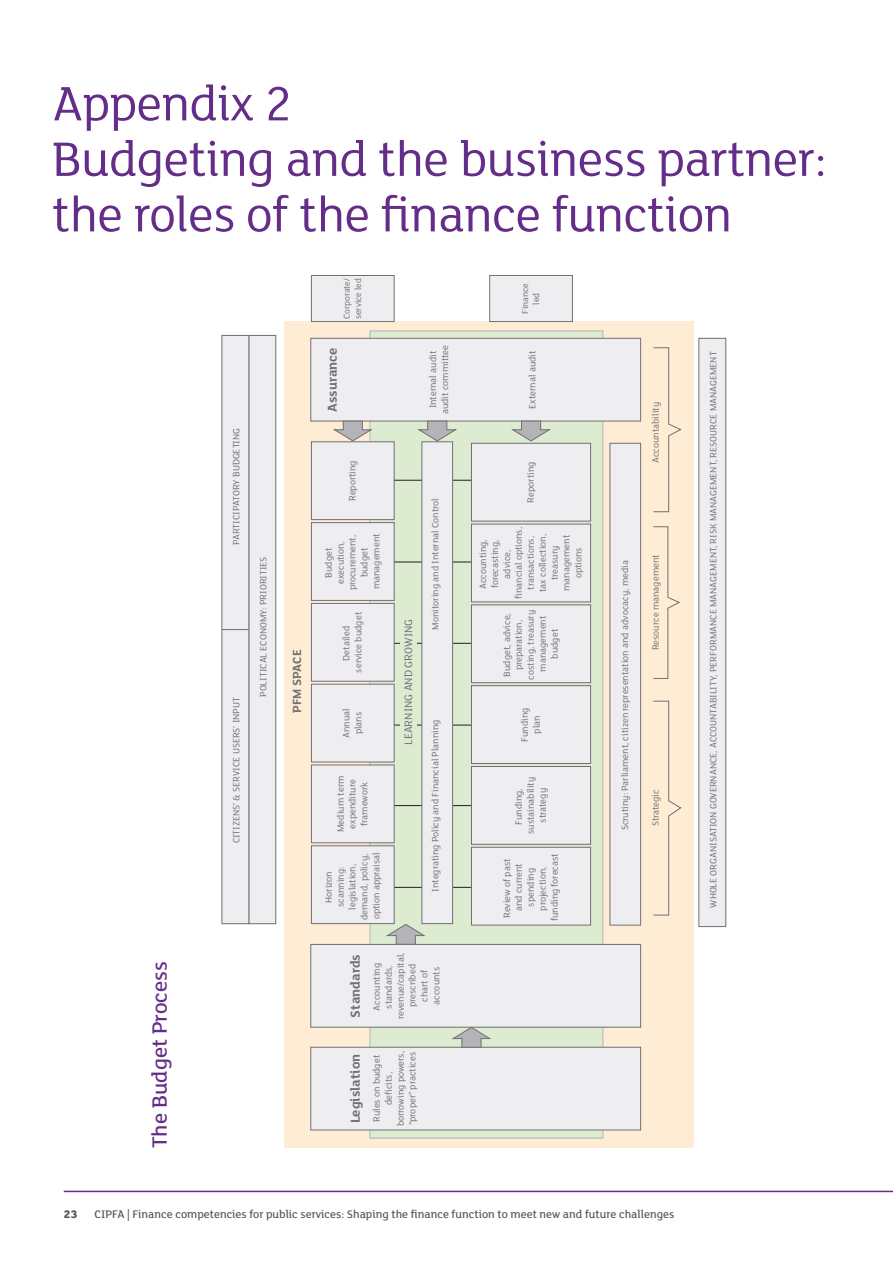
<style>
.page{position:relative;width:893px;height:1263px;background:#fff}
.page>*{position:absolute;margin:0;border:0;box-sizing:border-box;transform-origin:0 0}
.HEADING{font:52.5px/55.5px "FS Lola";letter-spacing:-.01em;color:#642d89}
.SUBHEAD_15_13_MED{font:500 22.5px "FS Lola";color:#642d89}
.t1{font:700 13.95px "FS Lola";color:#717074}
.t2{font:700 12.9px "FS Lola";color:#717074}
.t3{font:500 12px "FS Lola";color:#57585a}
.t4{font:800 12px "FS Lola";color:#57585a}
.t5{font:11.7px "FS Lola";color:#717074}
.t6{font:9.9px/11.9px "FS Lola";color:#717074;text-align:center}
.t7{font:9.3px/11.2px "FS Lola";color:#717074}
</style>
<div class="page">
<hr style="left:64px;top:1191px;width:829px;height:1px;background:#642d89">
<div style="left:285px;top:322px;width:409px;height:826px;background:#feedd4"></div>
<div style="left:370px;top:331px;width:233px;height:807px;background:#ddebd1"></div>
<div style="left:610px;top:443px;width:31px;height:482px;background:#eeeef0"></div>
<div style="left:610px;top:443px;width:31px;height:482px;border:1px solid #717074"></div>
<div style="left:311px;top:944px;width:330px;height:83px;background:#eeeef0"></div>
<div style="left:310px;top:944px;width:331px;height:83px;border:1px solid #717074"></div>
<div style="left:311px;top:1047px;width:330px;height:83px;background:#eeeef0"></div>
<div style="left:310px;top:1047px;width:331px;height:83px;border:1px solid #717074"></div>
<div style="left:311px;top:338px;width:330px;height:83px;background:#eeeef0"></div>
<div style="left:310px;top:338px;width:331px;height:83px;border:1px solid #717074"></div>
<div style="left:311px;top:275px;width:83px;height:47px;background:#eeeef0"></div>
<div style="left:311px;top:275px;width:83px;height:47px;border:1px solid #717074"></div>
<svg style="left:385px;top:923px;width:40px;height:22px"></svg>
<svg style="left:451px;top:1026px;width:39px;height:22px"></svg>
<svg style="left:334px;top:420px;width:39px;height:21px"></svg>
<svg style="left:418px;top:420px;width:40px;height:22px"></svg>
<svg style="left:512px;top:420px;width:39px;height:22px"></svg>
<svg style="left:653px;top:700px;width:29px;height:216px"></svg>
<svg style="left:653px;top:526px;width:27px;height:153px"></svg>
<svg style="left:653px;top:347px;width:29px;height:165px"></svg>
<div style="left:490px;top:275px;width:82px;height:47px;background:#eeeef0"></div>
<div style="left:489px;top:275px;width:84px;height:47px;border:1px solid #717074"></div>
<div style="left:699px;top:338px;width:27px;height:588px;background:#eeeef0"></div>
<div style="left:698px;top:338px;width:28px;height:589px;border:1px solid #717074"></div>
<div style="left:249px;top:335px;width:27px;height:589px;background:#eeeef0"></div>
<div style="left:249px;top:335px;width:27px;height:589px;border:1px solid #717074"></div>
<div style="left:222px;top:335px;width:27px;height:589px;background:#eeeef0"></div>
<div style="left:222px;top:335px;width:27px;height:589px;border:1px solid #717074"></div>
<svg style="left:222px;top:629px;width:27px;height:1px"></svg>
<hr style="left:389px;top:805px;width:83px;height:1px;background:#231f20">
<hr style="left:389px;top:887px;width:83px;height:1px;background:#231f20">
<hr style="left:389px;top:643px;width:83px;height:1px;background:#231f20">
<hr style="left:389px;top:725px;width:83px;height:1px;background:#231f20">
<hr style="left:389px;top:480px;width:83px;height:1px;background:#231f20">
<hr style="left:389px;top:562px;width:83px;height:1px;background:#231f20">
<div style="left:422px;top:442px;width:31px;height:481px;background:#eeeef0"></div>
<div style="left:422px;top:441px;width:31px;height:483px;border:1px solid #717074"></div>
<div style="left:311px;top:846px;width:83px;height:77px;background:#eeeef0"></div>
<div style="left:311px;top:845px;width:83px;height:79px;border:1px solid #717074"></div>
<div style="left:311px;top:765px;width:83px;height:78px;background:#eeeef0"></div>
<div style="left:311px;top:765px;width:83px;height:78px;border:1px solid #717074"></div>
<div style="left:311px;top:684px;width:83px;height:78px;background:#eeeef0"></div>
<div style="left:311px;top:684px;width:83px;height:78px;border:1px solid #717074"></div>
<div style="left:311px;top:603px;width:83px;height:78px;background:#eeeef0"></div>
<div style="left:311px;top:603px;width:83px;height:78px;border:1px solid #717074"></div>
<div style="left:311px;top:523px;width:83px;height:77px;background:#eeeef0"></div>
<div style="left:311px;top:522px;width:83px;height:79px;border:1px solid #717074"></div>
<div style="left:311px;top:442px;width:83px;height:78px;background:#eeeef0"></div>
<div style="left:311px;top:441px;width:83px;height:79px;border:1px solid #717074"></div>
<div style="left:471px;top:847px;width:120px;height:78px;background:#eeeef0"></div>
<div style="left:471px;top:847px;width:120px;height:78px;border:1px solid #717074"></div>
<div style="left:471px;top:766px;width:120px;height:78px;background:#eeeef0"></div>
<div style="left:471px;top:766px;width:120px;height:78px;border:1px solid #717074"></div>
<div style="left:471px;top:686px;width:120px;height:77px;background:#eeeef0"></div>
<div style="left:471px;top:685px;width:120px;height:79px;border:1px solid #717074"></div>
<div style="left:471px;top:605px;width:120px;height:78px;background:#eeeef0"></div>
<div style="left:471px;top:605px;width:120px;height:78px;border:1px solid #717074"></div>
<div style="left:471px;top:524px;width:120px;height:78px;background:#eeeef0"></div>
<div style="left:471px;top:524px;width:120px;height:78px;border:1px solid #717074"></div>
<div style="left:471px;top:443px;width:120px;height:78px;background:#eeeef0"></div>
<div style="left:471px;top:443px;width:120px;height:78px;border:1px solid #717074"></div>
<div style="left:400px;top:620px;width:17px;height:121px;background:#ddebd1"></div>
<p class="HEADING" style="left:52px;top:73px;width:241px">Appendix 2</p>
<p class="HEADING" style="left:52px;top:129px;width:776px">Budgeting and the business partner: the roles of the finance function</p>
<p class="SUBHEAD_15_13_MED" style="left:145px;top:1148px;width:188px;rotate:-90deg">The Budget Process</p>
<p class="t6" style="left:230px;top:545px;width:119px;rotate:-90deg">PARTICIPATORY BUDGETING</p>
<p class="t6" style="left:230px;top:843px;width:148px;rotate:-90deg">CITIZENS’ &amp; SERVICE USERS’ INPUT</p>
<p class="t6" style="left:257px;top:697px;width:142px;rotate:-90deg">POLITICAL ECONOMY: PRIORITIES</p>
<p class="t2" style="left:288px;top:713px;width:65px;rotate:-90deg">PFM SPACE</p>
<p class="t7" style="left:341px;top:319px;width:43px;rotate:-90deg">Corporate/ service led</p>
<p class="t7" style="left:519px;top:314px;width:32px;text-align:center;rotate:-90deg">Finance led</p>
<p class="t1" style="left:323px;top:412px;width:65px;rotate:-90deg">Assurance</p>
<p class="t6" style="left:427px;top:414px;width:71px;rotate:-90deg">Internal audit audit committee</p>
<p class="t6" style="left:526px;top:409px;width:60px;rotate:-90deg">External audit</p>
<p class="t6" style="left:346px;top:501px;width:42px;rotate:-90deg">Reporting</p>
<p class="t6" style="left:322px;top:590px;width:58px;rotate:-90deg">Budget execution, procurement, budget management</p>
<p class="t6" style="left:340px;top:672px;width:62px;rotate:-90deg">Detailed service budget</p>
<p class="t6" style="left:340px;top:738px;width:31px;rotate:-90deg">Annual plans</p>
<p class="t6" style="left:334px;top:832px;width:58px;rotate:-90deg">Medium term expenditure framework</p>
<p class="t6" style="left:322px;top:920px;width:69px;rotate:-90deg">Horizon scanning: legislation, demand, policy, option appraisal</p>
<p class="t5" style="left:400px;top:745px;width:127px;rotate:-90deg">LEARNING AND GROWING</p>
<p class="t6" style="left:429px;top:629px;width:133px;rotate:-90deg">Monitoring and Internal Control</p>
<p class="t6" style="left:429px;top:892px;width:174px;rotate:-90deg">Integrating Policy and Financial Planning</p>
<p class="t1" style="left:346px;top:1017px;width:65px;rotate:-90deg">Standards</p>
<p class="t6" style="left:370px;top:1019px;width:68px;rotate:-90deg">Accounting standards, revenue/capital, prescribed chart of accounts</p>
<p class="t1" style="left:346px;top:1123px;width:71px;rotate:-90deg">Legislation</p>
<p class="t6" style="left:370px;top:1126px;width:77px;rotate:-90deg">Rules on budget deficits, borrowing powers, “proper” practices</p>
<p class="t6" style="left:524px;top:503px;width:42px;rotate:-90deg">Reporting</p>
<p class="t6" style="left:477px;top:599px;width:73px;rotate:-90deg">Accounting, forecasting, advice,<br>financial options, transactions,<br>tax collection, treasury management options</p>
<p class="t6" style="left:500px;top:680px;width:71px;rotate:-90deg">Budget, advice, preparation, costing, treasury management budget</p>
<p class="t6" style="left:518px;top:741px;width:35px;rotate:-90deg">Funding plan</p>
<p class="t6" style="left:512px;top:834px;width:59px;rotate:-90deg">Funding, sustainability strategy</p>
<p class="t6" style="left:500px;top:921px;width:69px;rotate:-90deg">Review of past and current spending projection, funding forecast</p>
<p class="t6" style="left:649px;top:463px;width:62px;rotate:-90deg">Accountability</p>
<p class="t6" style="left:619px;top:830px;width:272px;rotate:-90deg">Scrutiny: Parliament, citizen representation and advocacy, media</p>
<p class="t6" style="left:649px;top:650px;width:98px;rotate:-90deg">Resource management</p>
<p class="t6" style="left:649px;top:826px;width:39px;rotate:-90deg">Strategic</p>
<p class="t4" style="left:63px;top:1206px;width:16px">23</p>
<p class="t3" style="left:94px;top:1206px;width:581px">CIPFA | Finance competencies for public services: Shaping the finance function to meet new and future challenges</p>
<p class="t6" style="left:707px;top:907px;width:557px;rotate:-90deg">WHOLE ORGANISATION GOVERNANCE, ACCOUNTABILITY, PERFORMANCE MANAGEMENT, RISK MANAGEMENT, RESOURCE MANAGEMENT</p>
</div>
